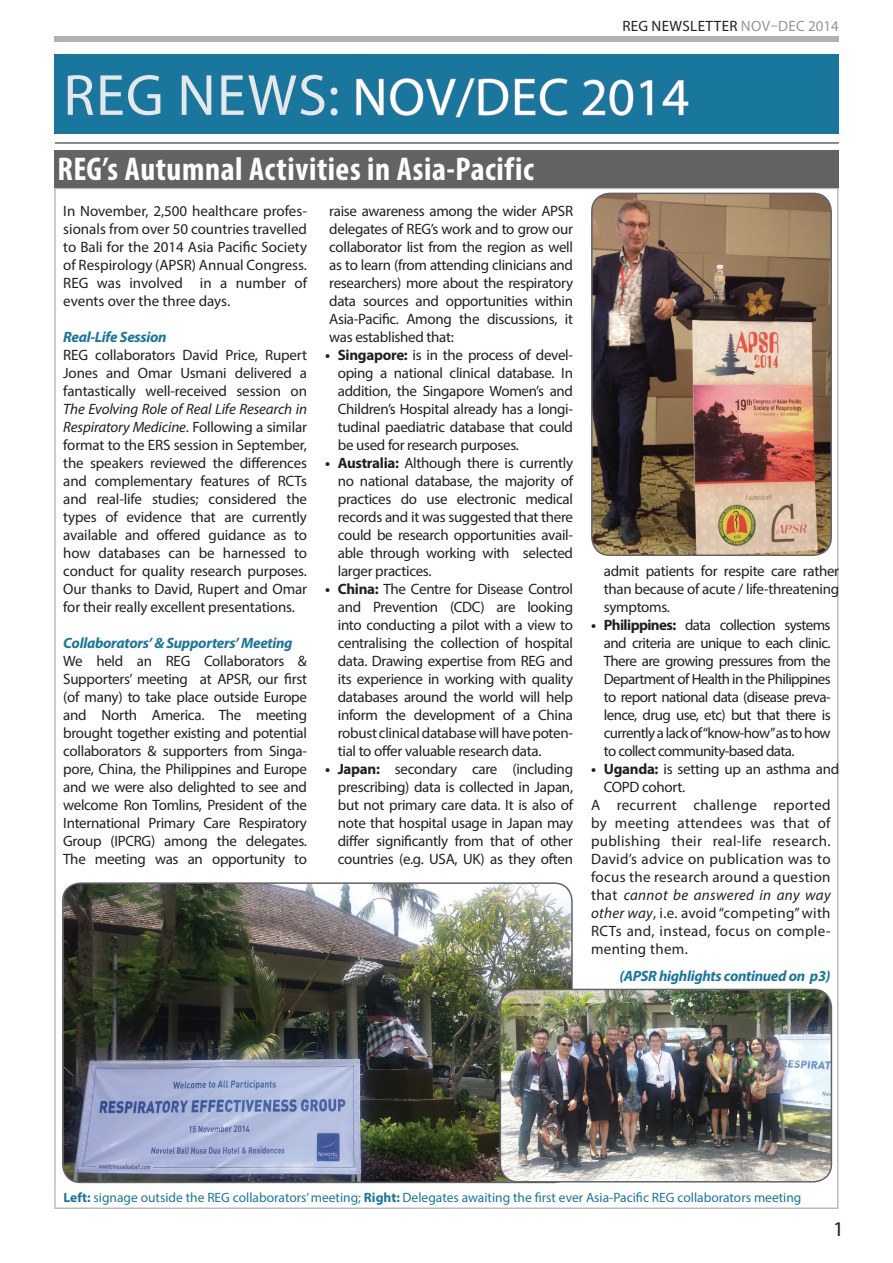
<style>
.page{position:relative;width:893px;height:1263px;background:#fff}
.page>*{position:absolute;margin:0;border:0;box-sizing:border-box;transform-origin:0 0}
.t1{font:52.95px "Myriad Pro";letter-spacing:.02em;color:#fff}
.t2{font:700 condensed 33px "Myriad Pro";letter-spacing:.015em;color:#fff}
.t3{font:21px "Myriad Pro";color:#231f20}
.t4{font:15px/18px "Myriad Pro";letter-spacing:-.02em;color:#231f20;text-align:justify}
.t5{font:15px "Myriad Pro";letter-spacing:.02em;color:#231f20}
.t6{font:italic 700 15px "Myriad Pro";letter-spacing:-.02em;color:#19769d}
.t7{font:italic 15px "Myriad Pro";letter-spacing:.02em;color:#231f20}
.t8{font:13.5px "Myriad Pro";color:#19769d}
.s1{color:#939598}
.s2{font-size:58.5px;color:#e6e7e9}
.s3{font-style:italic}
.s4{font-weight:700}
.s5{font-style:normal}
</style>
<div class="page">
<div style="left:54px;top:151px;width:785px;height:37px;background:#636366"></div>
<div style="left:54px;top:54px;width:785px;height:80px;background:#19769d"></div>
<svg style="left:356px;top:78px;width:28px;height:38px"></svg>
<svg style="left:390px;top:78px;width:178px;height:40px"></svg>
<svg style="left:582px;top:79px;width:52px;height:37px"></svg>
<svg style="left:640px;top:80px;width:13px;height:36px"></svg>
<svg style="left:662px;top:80px;width:27px;height:36px"></svg>
<div style="left:54px;top:36px;width:785px;height:5px;background:#b1b1b2"></div>
<hr style="left:55px;top:142px;width:784px;height:2px;background:#636366">
<img style="left:63px;top:885px;width:507px;height:297px">
<div style="left:62px;top:882px;width:511px;height:301px;border:2px solid #636366;border-radius:18px"></div>
<img style="left:592px;top:193px;width:239px;height:362px">
<div style="left:591px;top:193px;width:241px;height:363px;border:2px solid #636366;border-radius:18px"></div>
<img style="left:500px;top:989px;width:331px;height:193px">
<div style="left:500px;top:989px;width:332px;height:193px;border:2px solid #636366;border-radius:18px"></div>
<p class="t5" style="left:622px;top:17px;width:218px">REG NEWSLETTER <span class="s1">NOV–DEC 2014</span></p>
<h1 class="t1" style="left:63px;top:64px;width:627px"><span class="s2">REG NEWS:</span> NOV/DEC 2014</h1>
<h2 class="t2" style="left:58px;top:148px;width:478px">REG’s Autumnal Activities in Asia-Pacific</h2>
<p class="t4" style="left:63px;top:202px;width:245px">In November, 2,500 healthcare profes&shy;sionals from over 50 countries travelled to Bali for the 2014 Asia Pacific Society of Respirology (APSR) Annual Congress.<br>REG was involved in a number of events over the three days.</p>
<p class="t6" style="left:63px;top:327px;width:105px">Real-Life Session</p>
<p class="t4" style="left:63px;top:346px;width:245px">REG collaborators David Price, Rupert Jones and Omar Usmani delivered a fantastically well-received session on</p>
<p class="t4" style="left:63px;top:400px;width:245px"><span class="s3">The Evolving Role of Real Life Research in Respiratory Medicine</span>. Following a similar format to the ERS session in September, the speakers reviewed the differences and complementary features of RCTs and real-life studies; considered the types of evidence that are currently available and offered guidance as to how databases can be harnessed to conduct for quality research purposes.<br>Our thanks to David, Rupert and Omar for their really excellent presentations.</p>
<p class="t6" style="left:63px;top:633px;width:231px">Collaborators’ &amp; Supporters’ Meeting</p>
<p class="t4" style="left:63px;top:652px;width:245px">We held an REG Collaborators &amp; Supporters’ meeting at APSR, our first (of many) to take place outside Europe and North America. The meeting brought together existing and potential collaborators &amp; supporters from Singa&shy;pore, China, the Philippines and Europe and we were also delighted to see and welcome Ron Tomlins, President of the International Primary Care Respiratory Group (IPCRG) among the delegates.<br>The meeting was an opportunity to</p>
<p class="t4" style="left:329px;top:202px;width:245px">raise awareness among the wider APSR delegates of REG’s work and to grow our collaborator list from the region as well as to learn (from attending clinicians and researchers) more about the respiratory data sources and opportunities within Asia-Pacific. Among the discussions, it was established that:</p>
<p class="t4" style="left:338px;top:346px;width:237px;text-indent:-13px"><span class="s4">• Singapore:</span> is in the process of devel&shy;oping a national clinical database. In addition, the Singapore Women’s and Children’s Hospital already has a longi&shy;tudinal paediatric database that could be used for research purposes.</p>
<p class="t4" style="left:338px;top:454px;width:237px;text-indent:-13px"><span class="s4">• Australia:</span> Although there is currently no national database, the majority of practices do use electronic medical records and it was suggested that there could be research opportunities avail&shy;able through working with selected larger practices.</p>
<p class="t4" style="left:338px;top:580px;width:237px;text-indent:-13px"><span class="s4">• China:</span> The Centre for Disease Control and Prevention (CDC) are looking into conducting a pilot with a view to centralising the collection of hospital data. Drawing expertise from REG and its experience in working with quality databases around the world will help inform the development of a China robust clinical database will have poten&shy;tial to offer valuable research data.</p>
<p class="t4" style="left:338px;top:760px;width:237px;text-indent:-13px"><span class="s4">• Japan:</span> secondary care (including prescribing) data is collected in Japan, but not primary care data. It is also of note that hospital usage in Japan may differ significantly from that of other countries (e.g. USA, UK) as they often</p>
<p class="t4" style="left:604px;top:562px;width:237px">admit patients for respite care rather than because of acute / life-threatening symptoms.</p>
<p class="t4" style="left:604px;top:616px;width:228px;text-indent:-13px"><span class="s4">• Philippines:</span> data collection systems and criteria are unique to each clinic.<br>There are growing pressures from the Department of Health in the Philippines to report national data (disease preva&shy;lence, drug use, etc) but that there is currently a lack of “know-how”as to how to collect community-based data.</p>
<p class="t4" style="left:591px;top:760px;width:250px"><span class="s4">• Uganda:</span> is setting up an asthma and</p>
<p class="t4" style="left:604px;top:778px;width:83px">COPD cohort.</p>
<p class="t5" style="left:591px;top:796px;width:241px">A recurrent challenge reported</p>
<p class="t5" style="left:591px;top:814px;width:241px">by meeting attendees was that of</p>
<p class="t5" style="left:591px;top:832px;width:241px">publishing their real-life research.</p>
<p class="t5" style="left:591px;top:850px;width:241px">David’s advice on publication was to</p>
<p class="t5" style="left:591px;top:868px;width:241px">focus the research around a question</p>
<p class="t7" style="left:591px;top:886px;width:241px"><span class="s5">that</span> cannot be answered in any way</p>
<p class="t5" style="left:591px;top:904px;width:241px"><span class="s3">other way</span>, i.e. avoid “competing” with</p>
<p class="t5" style="left:591px;top:922px;width:241px">RCTs and, instead, focus on comple-</p>
<p class="t5" style="left:591px;top:940px;width:98px">menting them.</p>
<p class="t6" style="left:619px;top:966px;width:213px">(APSR highlights continued on p3)</p>
<p class="t8" style="left:64px;top:1189px;width:739px"><span class="s4">Left:</span> signage outside the REG collaborators’ meeting; <span class="s4">Right:</span> Delegates awaiting the first ever Asia-Pacific REG collaborators meeting</p>
<h3 class="t3" style="left:833px;top:1216px;width:12px">1</h3>
</div>
